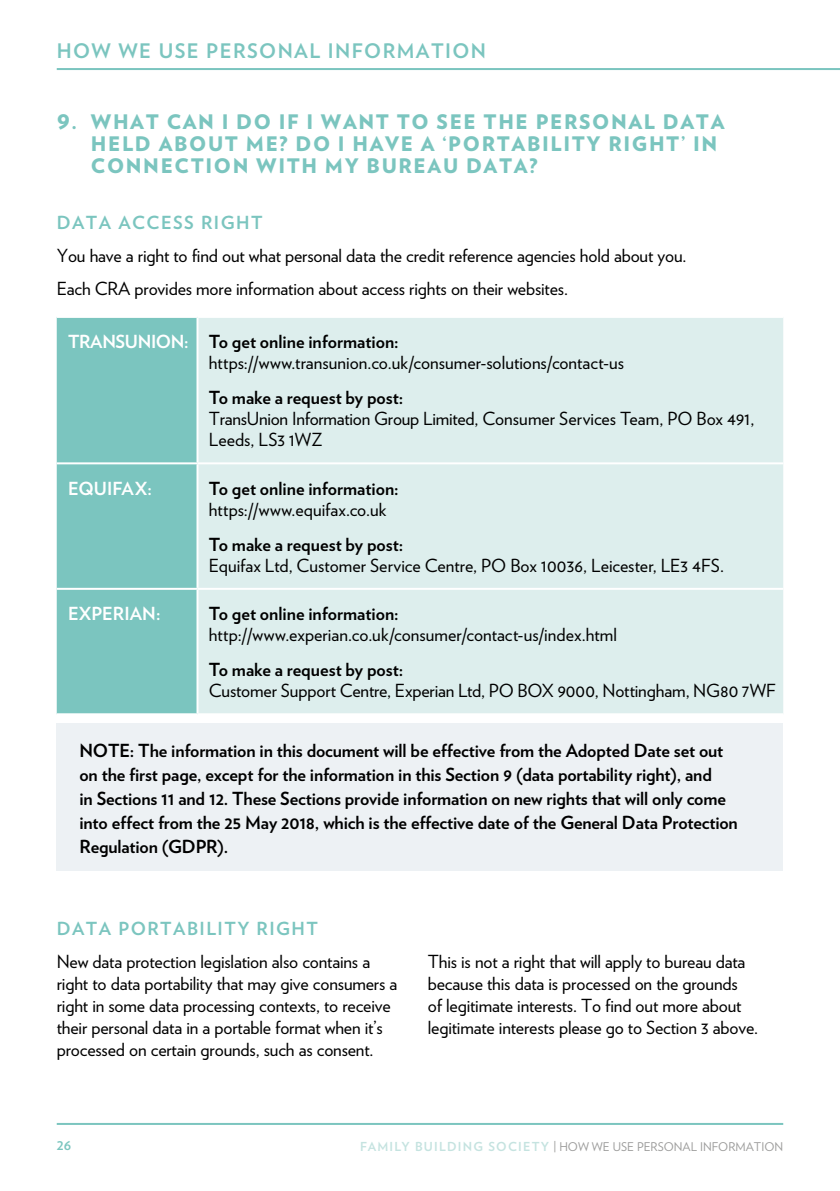
<style>
.page{position:relative;width:840px;height:1191px;background:#fff}
.page>*{position:absolute;margin:0;border:0;box-sizing:border-box;transform-origin:0 0}
.t1{font:900 20px/22px "Verlag";letter-spacing:.08em;color:#7bc5bf}
.t2{font:700 20px "Verlag";letter-spacing:.07em;color:#7bc5bf}
.t3{font:18px/22px "Verlag";letter-spacing:-.01em;color:#000}
.t4{font:700 18px/24px "Verlag";letter-spacing:-.01em;color:#000}
.t5{font:700 18px "Verlag";letter-spacing:.08em;color:#7bc5bf}
.t6{font:700 18px "Verlag";letter-spacing:.005em;color:#fff}
.t7{font:12px "Verlag";color:#9d9d9c}
.t8{font:700 12px "Verlag";color:#7bc5bf}
.s1{font-weight:700;color:#fff}
.s2{font-weight:700}
.s3{font-weight:700;font-size:12.4px;color:#c5e3e0}
</style>
<div class="page">
<hr style="left:57px;top:1123px;width:725px;height:2px;background:#7bc5bf">
<hr style="left:57px;top:68px;width:782px;height:2px;background:#7bc5bf">
<div style="left:57px;top:318px;width:139px;height:395px;background:#7bc5bf"></div>
<div style="left:198px;top:318px;width:584px;height:395px;background:#ddeeed"></div>
<hr style="left:57px;top:462px;width:140px;height:2px;background:#fff">
<hr style="left:197px;top:462px;width:585px;height:2px;background:#fff">
<hr style="left:57px;top:588px;width:140px;height:2px;background:#fff">
<hr style="left:197px;top:588px;width:585px;height:2px;background:#fff">
<div style="left:57px;top:723px;width:725px;height:148px;background:#edf1f4"></div>
<p class="t2" style="left:57px;top:35px;width:430px">HOW WE USE PERSONAL INFORMATION</p>
<p class="t1" style="left:91px;top:110px;width:634px;text-indent:-34px">9. WHAT CAN I DO IF I WANT TO SEE THE PERSONAL DATA<br>HELD ABOUT ME? DO I HAVE A ‘PORTABILITY RIGHT’ IN<br>CONNECTION WITH MY BUREAU DATA?</p>
<p class="t5" style="left:57px;top:208px;width:207px">DATA ACCESS RIGHT</p>
<p class="t3" style="left:57px;top:238px;width:631px;line-height:33.4px">You have a right to find out what personal data the credit reference agencies hold about you.<br>Each CRA provides more information about access rights on their websites.</p>
<p class="t3" style="left:209px;top:330px;width:416px;line-height:21px;text-indent:-141px"><span class="s1">TRANSUNION:</span> <span class="s2">To get online information: </span>https://www.transunion.co.uk/consumer-solutions/contact-us</p>
<p class="t4" style="left:209px;top:385px;width:196px">To make a request by post:</p>
<p class="t3" style="left:209px;top:407px;width:546px;line-height:21px">TransUnion Information Group Limited, Consumer Services Team, PO Box 491,<br>Leeds, LS3 1WZ</p>
<p class="t6" style="left:68px;top:474px;width:85px">EQUIFAX:</p>
<p class="t4" style="left:209px;top:475px;width:191px">To get online information:</p>
<p class="t3" style="left:209px;top:497px;width:179px">https://www.equifax.co.uk</p>
<p class="t4" style="left:209px;top:531px;width:196px">To make a request by post:</p>
<p class="t3" style="left:209px;top:553px;width:516px">Equifax Ltd, Customer Service Centre, PO Box 10036, Leicester, LE3 4FS.</p>
<p class="t6" style="left:68px;top:599px;width:94px">EXPERIAN:</p>
<p class="t4" style="left:209px;top:601px;width:191px">To get online information:</p>
<p class="t3" style="left:209px;top:623px;width:409px">http://www.experian.co.uk/consumer/contact-us/index.html</p>
<p class="t4" style="left:209px;top:657px;width:196px">To make a request by post:</p>
<p class="t3" style="left:209px;top:679px;width:568px">Customer Support Centre, Experian Ltd, PO BOX 9000, Nottingham, NG80 7WF</p>
<p class="t4" style="left:79px;top:737px;width:659px">NOTE: The information in this document will be effective from the Adopted Date set out on the first page, except for the information in this Section 9 (data portability right), and<br>in Sections 11 and 12. These Sections provide information on new rights that will only come into effect from the 25 May 2018, which is the effective date of the General Data Protection Regulation (GDPR).</p>
<p class="t5" style="left:57px;top:914px;width:263px">DATA PORTABILITY RIGHT</p>
<p class="t3" style="left:57px;top:949px;width:342px">New data protection legislation also contains a right to data portability that may give consumers a right in some data processing contexts, to receive their personal data in a portable format when it’s processed on certain grounds, such as consent.</p>
<p class="t3" style="left:427px;top:949px;width:331px">This is not a right that will apply to bureau data because this data is processed on the grounds<br>of legitimate interests. To find out more about legitimate interests please go to Section 3 above.</p>
<p class="t8" style="left:57px;top:1136px;width:16px">26</p>
<p class="t7" style="left:360px;top:1137px;width:424px"><span class="s3">FAMILY BUILDING SOCIETY</span> | HOW WE USE PERSONAL INFORMATION</p>
</div>
